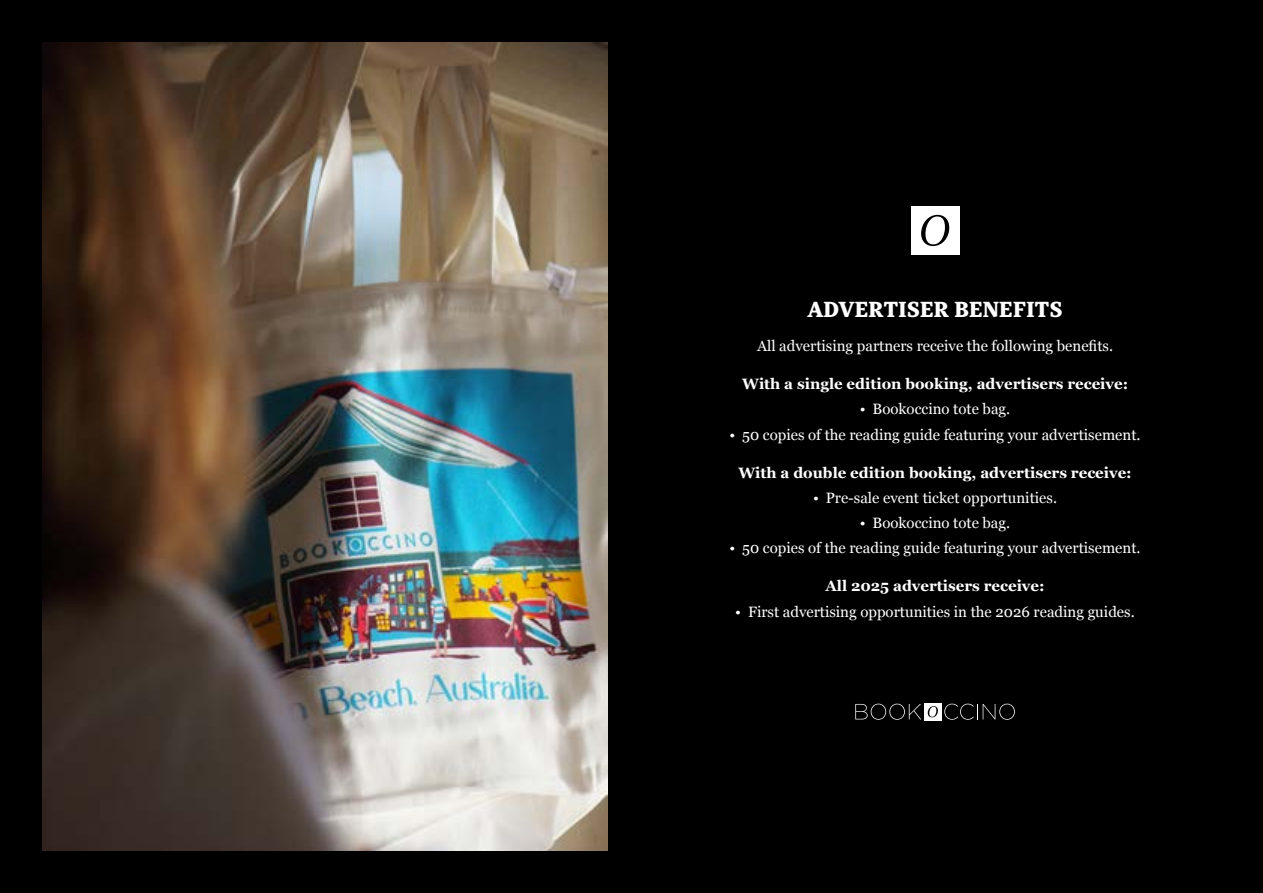
<style>
.page{position:relative;width:1263px;height:893px;background:#000}
.page>*{position:absolute;margin:0;border:0;box-sizing:border-box;transform-origin:0 0}
.t1{font:800 21.75px "TT Tricks Trial";color:#fff}
.t2{font:15px "Georgia";color:#fff}
.t3{font:700 15px "Georgia";color:#fff}
</style>
<div class="page">
<div style="left:911px;top:206px;width:48px;height:48px;background:#fff"></div>
<svg style="left:921px;top:215px;width:28px;height:31px"></svg>
<img style="left:43px;top:43px;width:564px;height:807px">
<svg style="left:855px;top:704px;width:66px;height:16px"></svg>
<svg style="left:944px;top:704px;width:71px;height:16px"></svg>
<div style="left:924px;top:703px;width:17px;height:17px;background:#fff"></div>
<svg style="left:928px;top:706px;width:10px;height:11px"></svg>
<h1 class="t1" style="left:807px;top:296px;width:257px">ADVERTISER BENEFITS</h1>
<p class="t2" style="left:757px;top:335px;width:357px">All advertising partners receive the following benefits.</p>
<p class="t3" style="left:742px;top:373px;width:388px">With a single edition booking, advertisers receive:</p>
<p class="t2" style="left:860px;top:398px;width:152px">• Bookoccino tote bag.</p>
<p class="t2" style="left:729px;top:424px;width:413px">• 50 copies of the reading guide featuring your advertisement.</p>
<p class="t3" style="left:738px;top:461px;width:395px">With a double edition booking, advertisers receive:</p>
<p class="t2" style="left:813px;top:487px;width:246px">• Pre-sale event ticket opportunities.</p>
<p class="t2" style="left:860px;top:512px;width:152px">• Bookoccino tote bag.</p>
<p class="t2" style="left:729px;top:537px;width:413px">• 50 copies of the reading guide featuring your advertisement.</p>
<p class="t3" style="left:825px;top:575px;width:221px">All 2025 advertisers receive:</p>
<p class="t2" style="left:735px;top:601px;width:401px">• First advertising opportunities in the 2026 reading guides.</p>
</div>
